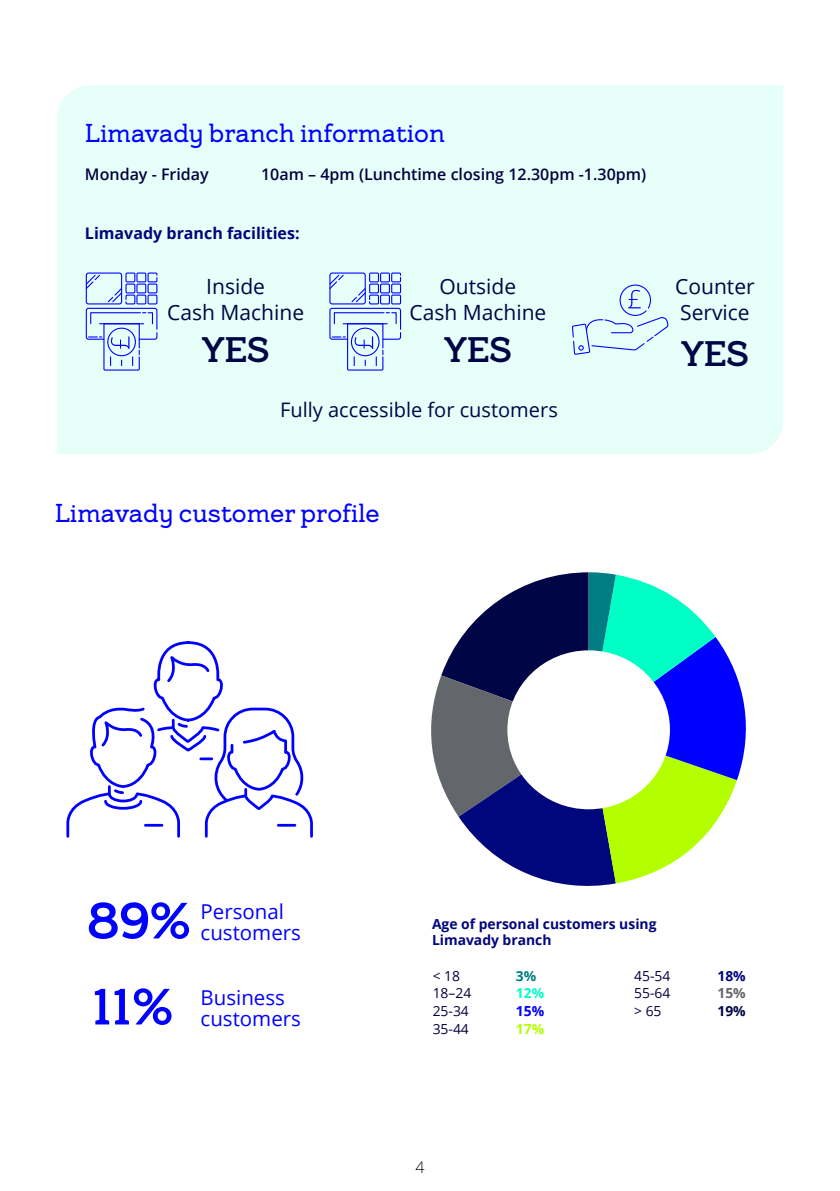
<style>
.page{position:relative;width:840px;height:1191px;background:#fff}
.page>*{position:absolute;margin:0;border:0;box-sizing:border-box;transform-origin:0 0}
.t1{font:700 51.2px "Bankof Ireland Serif";color:#00f}
.t2{font:700 35.6px "Bankof Ireland Serif";color:#000645}
.Subheader{font:26px "Bankof Ireland Serif";color:#00f}
.t3{font:21px/25.2px "Open Sans";color:#000645;text-align:center}
.t4{font:20.4px "Open Sans";color:#00f}
.t5{font:20px "Open Sans";color:#000645}
.t6{font:600 16px "Open Sans";color:#04003f}
.Main_Body{font:700 16px "Open Sans";color:#00067b}
.t7{font:300 16px "Open Sans";color:#000}
.Main_Body-2{font:700 13.8px/16.2px "Open Sans";color:#00067b}
.t8{font:13.8px "Open Sans";color:#04003f}
.t9{font:700 13.8px "Open Sans";color:#00ffc5}
.t10{font:700 13.8px "Open Sans";color:#00f}
.t11{font:700 13.8px "Open Sans";color:#b3ff00}
.t12{font:700 13.8px "Open Sans";color:#63666b}
.t13{font:700 13.8px "Open Sans";color:#000645}
.t14{font:700 13.8px "Open Sans";color:#007e84}
</style>
<div class="page">
<svg style="left:431px;top:572px;width:315px;height:314px"></svg>
<div style="left:57px;top:85px;width:725px;height:369px;background:#e6fff9"></div>
<div style="left:329px;top:272px;width:36px;height:32px;border:1px solid #00f;border-radius:2px"></div>
<div style="left:369px;top:272px;width:10px;height:10px;border:1px solid #00f"></div>
<div style="left:380px;top:272px;width:10px;height:10px;border:1px solid #00f"></div>
<div style="left:391px;top:272px;width:10px;height:10px;border:1px solid #00f"></div>
<svg style="left:328px;top:274px;width:73px;height:97px;background:#c1d6f9"></svg>
<svg style="left:66px;top:641px;width:247px;height:197px"></svg>
<div style="left:86px;top:272px;width:36px;height:32px;border:1px solid #00f;border-radius:2px"></div>
<div style="left:125px;top:272px;width:10px;height:10px;border:1px solid #00f"></div>
<div style="left:136px;top:272px;width:10px;height:10px;border:1px solid #00f"></div>
<div style="left:147px;top:272px;width:10px;height:10px;border:1px solid #00f"></div>
<svg style="left:85px;top:274px;width:73px;height:97px;background:#c1d6f9"></svg>
<svg style="left:571px;top:284px;width:97px;height:82px;background:#d8f0f9"></svg>
<div style="left:507px;top:650px;width:162px;height:159px;background:#fff;border-radius:50%"></div>
<p class="Subheader" style="left:85px;top:119px;width:361px">Limavady branch information</p>
<p class="t6" style="left:85px;top:164px;width:125px">Monday - Friday</p>
<p class="t6" style="left:261px;top:164px;width:386px">10am – 4pm (Lunchtime closing 12.30pm -1.30pm)</p>
<p class="Main_Body" style="left:85px;top:222px;width:216px">Limavady branch facilities:</p>
<p class="t3" style="left:167px;top:273px;width:138px">Inside<br>Cash Machine</p>
<p class="t2" style="left:202px;top:330px;width:69px">YES</p>
<p class="t3" style="left:409px;top:273px;width:138px">Outside<br>Cash Machine</p>
<p class="t2" style="left:444px;top:330px;width:69px">YES</p>
<p class="t5" style="left:280px;top:396px;width:279px">Fully accessible for customers</p>
<p class="Subheader" style="left:55px;top:498px;width:326px">Limavady customer profile</p>
<p class="t3" style="left:674px;top:273px;width:81px;text-align:left">Counter<br>Service</p>
<p class="t2" style="left:680px;top:334px;width:69px">YES</p>
<p class="t1" style="left:87px;top:891px;width:105px">89%</p>
<p class="t4" style="left:200px;top:897px;width:85px">Personal</p>
<p class="t4" style="left:200px;top:918px;width:102px">customers</p>
<p class="Main_Body-2" style="left:432px;top:915px;width:226px">Age of personal customers using<br>Limavady branch</p>
<p class="t1" style="left:93px;top:977px;width:81px">11%</p>
<p class="t4" style="left:200px;top:983px;width:86px">Business</p>
<p class="t4" style="left:200px;top:1004px;width:102px">customers</p>
<p class="t8" style="left:432px;top:966px;width:29px">&lt; 18</p>
<p class="t14" style="left:515px;top:965px;width:22px">3%</p>
<p class="t8" style="left:432px;top:984px;width:40px">18–24</p>
<p class="t9" style="left:515px;top:983px;width:30px">12%</p>
<p class="t8" style="left:432px;top:1001px;width:38px">25-34</p>
<p class="t10" style="left:515px;top:1001px;width:30px">15%</p>
<p class="t8" style="left:432px;top:1019px;width:38px">35-44</p>
<p class="t11" style="left:515px;top:1019px;width:30px">17%</p>
<p class="t7" style="left:415px;top:1156px;width:11px">4</p>
<p class="t8" style="left:633px;top:966px;width:38px">45-54</p>
<p class="Main_Body-2" style="left:717px;top:967px;width:30px">18%</p>
<p class="t8" style="left:633px;top:984px;width:38px">55-64</p>
<p class="t12" style="left:717px;top:983px;width:30px">15%</p>
<p class="t8" style="left:633px;top:1001px;width:29px">&gt; 65</p>
<p class="t13" style="left:717px;top:1001px;width:30px">19%</p>
</div>
